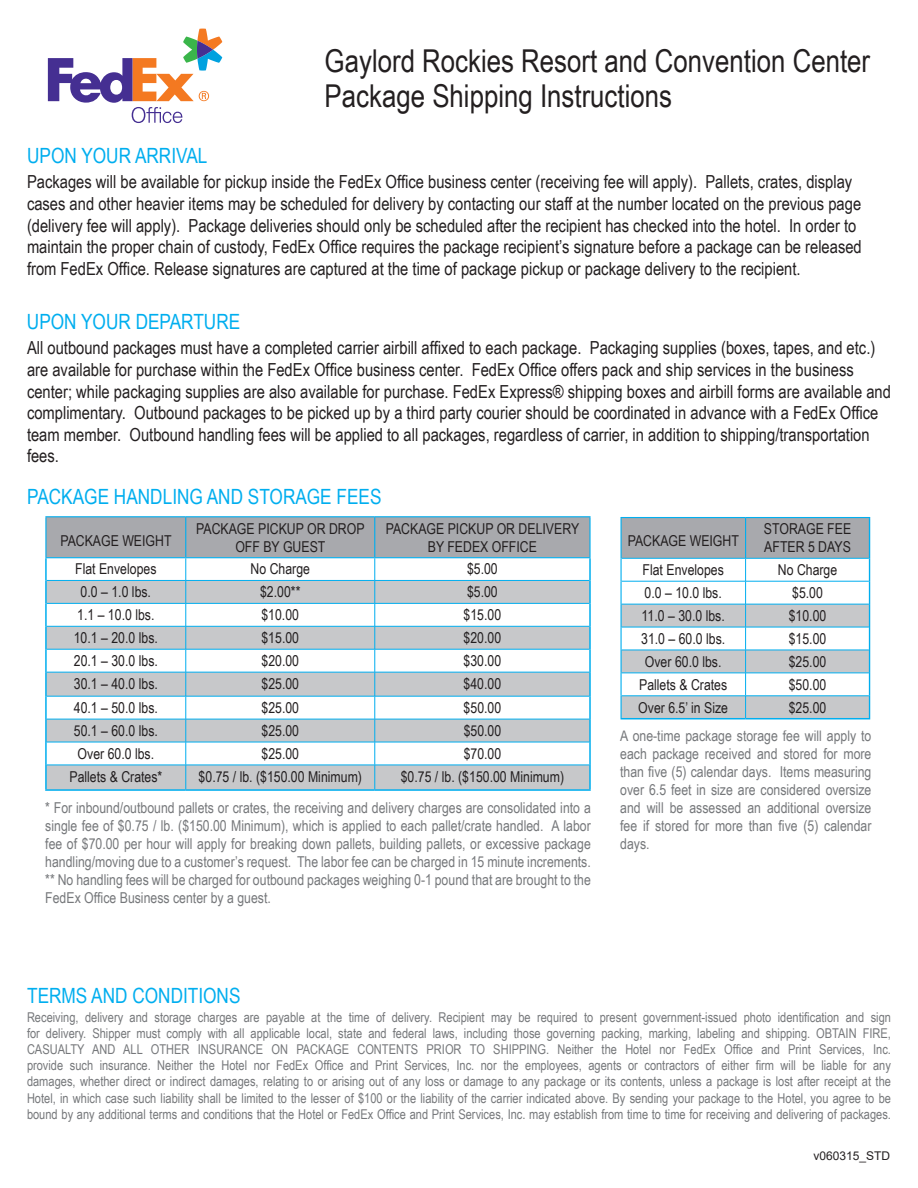
<style>
.page{position:relative;width:918px;height:1188px;background:#fff}
.page>*{position:absolute;margin:0;border:0;box-sizing:border-box;transform-origin:0 0}
.t1{font:31.5px/35.5px "Arial Narrow";color:#231f20}
.t2{font:21px "Arial Narrow";color:#00aeef}
.t3{font:18px/21.6px "Arial Narrow";color:#231f20}
.t4{font:15px/18px "Arial Narrow";color:#76787b;text-align:justify}
.t5{font:15px/18px "Arial Narrow";color:#231f20;text-align:center}
.t6{font:13.5px/16.2px "Arial Narrow";color:#76787b;text-align:justify}
.t7{font:12px "Arial";color:#231f20}
</style>
<div class="page">
<hr style="left:45px;top:516px;width:141px;height:1px;background:#00aeef">
<hr style="left:45px;top:517px;width:1px;height:40px;background:#00aeef">
<hr style="left:186px;top:516px;width:189px;height:1px;background:#00aeef">
<hr style="left:375px;top:516px;width:216px;height:1px;background:#00aeef">
<hr style="left:589px;top:517px;width:2px;height:40px;background:#00aeef">
<hr style="left:45px;top:557px;width:141px;height:1px;background:#00aeef">
<hr style="left:375px;top:557px;width:216px;height:1px;background:#00aeef">
<hr style="left:45px;top:580px;width:2px;height:23px;background:#00aeef">
<hr style="left:589px;top:580px;width:2px;height:23px;background:#00aeef">
<hr style="left:45px;top:603px;width:2px;height:23px;background:#00aeef">
<hr style="left:589px;top:603px;width:2px;height:23px;background:#00aeef">
<hr style="left:45px;top:626px;width:2px;height:23px;background:#00aeef">
<hr style="left:589px;top:626px;width:2px;height:23px;background:#00aeef">
<hr style="left:45px;top:649px;width:2px;height:23px;background:#00aeef">
<hr style="left:589px;top:649px;width:2px;height:23px;background:#00aeef">
<hr style="left:45px;top:672px;width:2px;height:24px;background:#00aeef">
<hr style="left:589px;top:672px;width:2px;height:24px;background:#00aeef">
<hr style="left:45px;top:696px;width:2px;height:23px;background:#00aeef">
<hr style="left:589px;top:696px;width:2px;height:23px;background:#00aeef">
<hr style="left:45px;top:719px;width:2px;height:23px;background:#00aeef">
<hr style="left:589px;top:719px;width:2px;height:23px;background:#00aeef">
<hr style="left:45px;top:742px;width:2px;height:23px;background:#00aeef">
<hr style="left:589px;top:742px;width:2px;height:23px;background:#00aeef">
<hr style="left:45px;top:765px;width:2px;height:24px;background:#00aeef">
<hr style="left:589px;top:765px;width:2px;height:24px;background:#00aeef">
<hr style="left:45px;top:789px;width:141px;height:2px;background:#00aeef">
<hr style="left:186px;top:789px;width:189px;height:2px;background:#00aeef">
<hr style="left:375px;top:789px;width:216px;height:2px;background:#00aeef">
<hr style="left:45px;top:558px;width:2px;height:22px;background:#00aeef">
<hr style="left:589px;top:558px;width:2px;height:22px;background:#00aeef">
<svg style="left:46px;top:517px;width:544px;height:272px"></svg>
<hr style="left:47px;top:580px;width:139px;height:1px;background:#00aeef">
<hr style="left:186px;top:580px;width:189px;height:1px;background:#00aeef">
<hr style="left:375px;top:580px;width:214px;height:1px;background:#00aeef">
<svg style="left:48px;top:29px;width:174px;height:94px"></svg>
<svg style="left:622px;top:518px;width:247px;height:201px"></svg>
<div style="left:620px;top:516px;width:251px;height:214px;border:1px solid #fff"></div>
<p class="t2" style="left:27px;top:140px;width:182px">UPON YOUR ARRIVAL</p>
<h1 class="t1" style="left:325px;top:42px;width:547px">Gaylord Rockies Resort and Convention Center<br>Package Shipping Instructions</h1>
<p class="t3" style="left:27px;top:171px;width:836px">Packages will be available for pickup inside the FedEx Office business center (receiving fee will apply). Pallets, crates, display cases and other heavier items may be scheduled for delivery by contacting our staff at the number located on the previous page (delivery fee will apply). Package deliveries should only be scheduled after the recipient has checked into the hotel. In order to maintain the proper chain of custody, FedEx Office requires the package recipient’s signature before a package can be released from FedEx Office. Release signatures are captured at the time of package pickup or package delivery to the recipient.</p>
<p class="t2" style="left:27px;top:306px;width:215px">UPON YOUR DEPARTURE</p>
<p class="t3" style="left:27px;top:337px;width:866px">All outbound packages must have a completed carrier airbill affixed to each package. Packaging supplies (boxes, tapes, and etc.) are available for purchase within the FedEx Office business center. FedEx Office offers pack and ship services in the business center; while packaging supplies are also available for purchase. FedEx Express® shipping boxes and airbill forms are available and complimentary. Outbound packages to be picked up by a third party courier should be coordinated in advance with a FedEx Office team member. Outbound handling fees will be applied to all packages, regardless of carrier, in addition to shipping/transportation fees.</p>
<p class="t2" style="left:27px;top:482px;width:356px">PACKAGE HANDLING AND STORAGE FEES</p>
<p class="t5" style="left:60px;top:531px;width:113px">PACKAGE WEIGHT</p>
<p class="t5" style="left:196px;top:519px;width:170px">PACKAGE PICKUP OR DROP<br>OFF BY GUEST</p>
<p class="t5" style="left:386px;top:519px;width:195px">PACKAGE PICKUP OR DELIVERY<br>BY FEDEX OFFICE</p>
<p class="t5" style="left:75px;top:560px;width:83px">Flat Envelopes</p>
<p class="t5" style="left:251px;top:560px;width:61px">No Charge</p>
<p class="t5" style="left:467px;top:560px;width:32px">$5.00</p>
<p class="t5" style="left:81px;top:583px;width:72px">0.0 – 1.0 lbs.</p>
<p class="t5" style="left:260px;top:583px;width:42px">$2.00**</p>
<p class="t5" style="left:467px;top:583px;width:32px">$5.00</p>
<p class="t5" style="left:77px;top:605px;width:79px">1.1 – 10.0 lbs.</p>
<p class="t5" style="left:261px;top:605px;width:39px">$10.00</p>
<p class="t5" style="left:464px;top:605px;width:39px">$15.00</p>
<p class="t5" style="left:74px;top:628px;width:86px">10.1 – 20.0 lbs.</p>
<p class="t5" style="left:261px;top:628px;width:39px">$15.00</p>
<p class="t5" style="left:464px;top:628px;width:39px">$20.00</p>
<p class="t5" style="left:74px;top:651px;width:86px">20.1 – 30.0 lbs.</p>
<p class="t5" style="left:262px;top:651px;width:39px">$20.00</p>
<p class="t5" style="left:464px;top:651px;width:39px">$30.00</p>
<p class="t5" style="left:74px;top:674px;width:86px">30.1 – 40.0 lbs.</p>
<p class="t5" style="left:262px;top:674px;width:39px">$25.00</p>
<p class="t5" style="left:464px;top:674px;width:39px">$40.00</p>
<p class="t5" style="left:74px;top:698px;width:86px">40.1 – 50.0 lbs.</p>
<p class="t5" style="left:262px;top:698px;width:39px">$25.00</p>
<p class="t5" style="left:464px;top:698px;width:39px">$50.00</p>
<p class="t5" style="left:74px;top:721px;width:86px">50.1 – 60.0 lbs.</p>
<p class="t5" style="left:262px;top:721px;width:39px">$25.00</p>
<p class="t5" style="left:464px;top:721px;width:39px">$50.00</p>
<p class="t5" style="left:78px;top:744px;width:78px">Over 60.0 lbs.</p>
<p class="t5" style="left:262px;top:744px;width:39px">$25.00</p>
<p class="t5" style="left:464px;top:744px;width:39px">$70.00</p>
<p class="t5" style="left:69px;top:767px;width:94px">Pallets &amp; Crates*</p>
<p class="t5" style="left:199px;top:767px;width:165px">$0.75 / lb. ($150.00 Minimum)</p>
<p class="t5" style="left:401px;top:767px;width:165px">$0.75 / lb. ($150.00 Minimum)</p>
<p class="t4" style="left:45px;top:798px;width:547px">* For inbound/outbound pallets or crates, the receiving and delivery charges are consolidated into a single fee of $0.75 / lb. ($150.00 Minimum), which is applied to each pallet/crate handled. A labor fee of $70.00 per hour will apply for breaking down pallets, building pallets, or excessive package handling/moving due to a customer’s request. The labor fee can be charged in 15 minute increments. ** No handling fees will be charged for outbound packages weighing 0-1 pound that are brought to the FedEx Office Business center by a guest.</p>
<p class="t5" style="left:628px;top:531px;width:113px">PACKAGE WEIGHT</p>
<p class="t5" style="left:764px;top:519px;width:89px;text-align:left">STORAGE FEE<br>AFTER 5 DAYS</p>
<p class="t5" style="left:643px;top:560px;width:83px">Flat Envelopes</p>
<p class="t5" style="left:778px;top:560px;width:61px">No Charge</p>
<p class="t5" style="left:645px;top:583px;width:79px">0.0 – 10.0 lbs.</p>
<p class="t5" style="left:792px;top:583px;width:32px">$5.00</p>
<p class="t5" style="left:642px;top:606px;width:85px">11.0 – 30.0 lbs.</p>
<p class="t5" style="left:789px;top:606px;width:39px">$10.00</p>
<p class="t5" style="left:641px;top:629px;width:86px">31.0 – 60.0 lbs.</p>
<p class="t5" style="left:789px;top:629px;width:39px">$15.00</p>
<p class="t5" style="left:645px;top:652px;width:78px">Over 60.0 lbs.</p>
<p class="t5" style="left:789px;top:652px;width:39px">$25.00</p>
<p class="t5" style="left:639px;top:675px;width:90px">Pallets &amp; Crates</p>
<p class="t5" style="left:789px;top:675px;width:39px">$50.00</p>
<p class="t5" style="left:638px;top:698px;width:91px">Over 6.5’ in Size</p>
<p class="t5" style="left:789px;top:698px;width:39px">$25.00</p>
<p class="t4" style="left:620px;top:726px;width:253px">A one-time package storage fee will apply to each package received and stored for more than five (5) calendar days. Items measuring over 6.5 feet in size are considered oversize and will be assessed an additional oversize fee if stored for more than five (5) calendar days.</p>
<p class="t2" style="left:27px;top:980px;width:215px">TERMS AND CONDITIONS</p>
<p class="t6" style="left:27px;top:1008px;width:866px">Receiving, delivery and storage charges are payable at the time of delivery. Recipient may be required to present government-issued photo identification and sign for delivery. Shipper must comply with all applicable local, state and federal laws, including those governing packing, marking, labeling and shipping. OBTAIN FIRE, CASUALTY AND ALL OTHER INSURANCE ON PACKAGE CONTENTS PRIOR TO SHIPPING. Neither the Hotel nor FedEx Office and Print Services, Inc. provide such insurance. Neither the Hotel nor FedEx Office and Print Services, Inc. nor the employees, agents or contractors of either firm will be liable for any damages, whether direct or indirect damages, relating to or arising out of any loss or damage to any package or its contents, unless a package is lost after receipt at the Hotel, in which case such liability shall be limited to the lesser of $100 or the liability of the carrier indicated above. By sending your package to the Hotel, you agree to be bound by any additional terms and conditions that the Hotel or FedEx Office and Print Services, Inc. may establish from time to time for receiving and delivering of packages.</p>
<p class="t7" style="left:813px;top:1147px;width:78px">v060315_STD</p>
</div>
